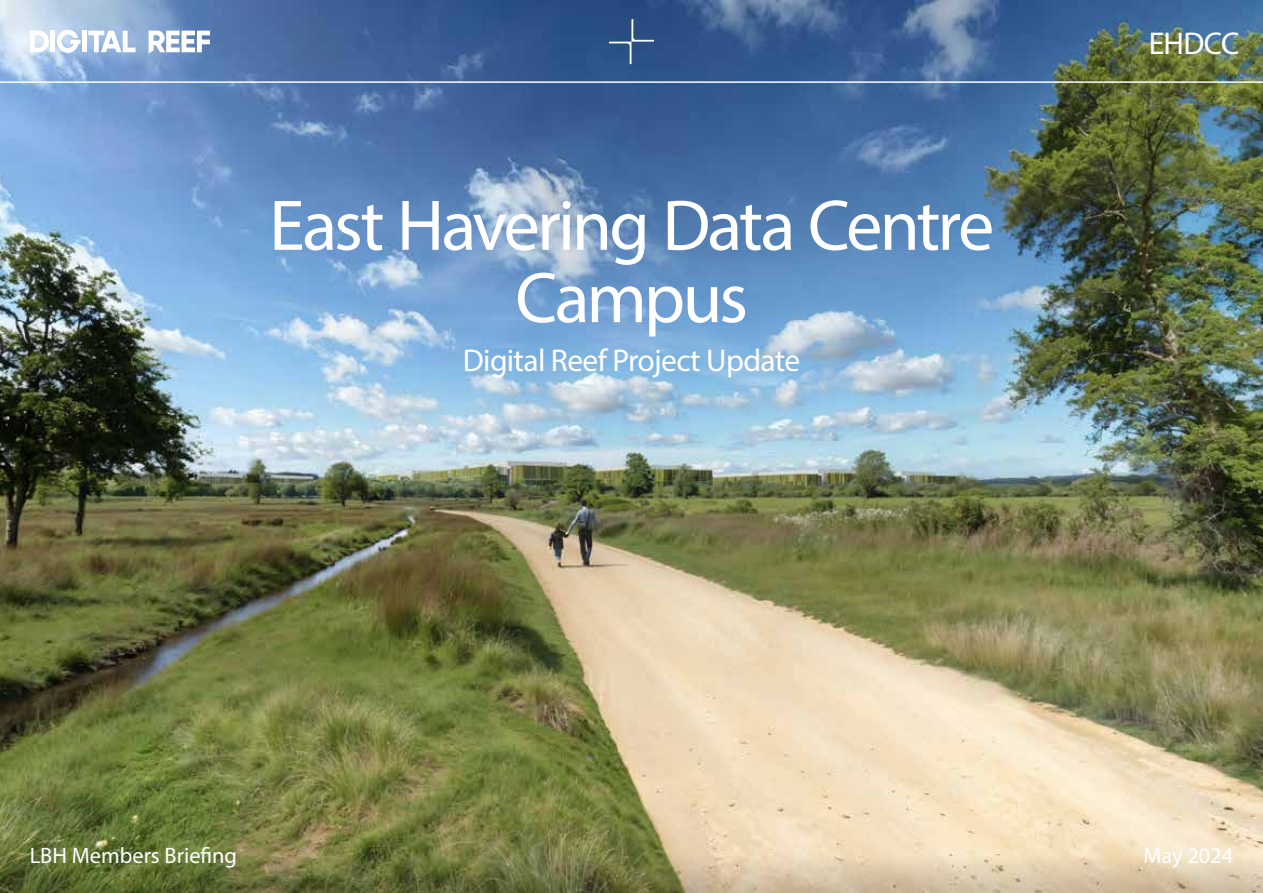
<style>
.page{position:relative;width:1263px;height:893px;background:#fff}
.page>*{position:absolute;margin:0;border:0;box-sizing:border-box;transform-origin:0 0}
.t1{font:72.3px/72.3px "Myriad Pro";letter-spacing:-.04em;color:#fff;text-align:center}
.t2{font:31.5px "Myriad Pro";letter-spacing:-.02em;color:#fff}
.t3{font:22.35px "Myriad Pro";color:#fff}
</style>
<div class="page">
<img style="left:0;top:0;width:1263px;height:893px">
<hr style="left:0;top:82px;width:1263px;height:1px;background:#fff">
<svg style="left:149px;top:31px;width:61px;height:22px"></svg>
<svg style="left:30px;top:31px;width:19px;height:21px"></svg>
<div style="left:50px;top:31px;width:5px;height:21px;background:#fff"></div>
<div style="left:82px;top:31px;width:5px;height:21px;background:#fff"></div>
<svg style="left:88px;top:31px;width:48px;height:21px"></svg>
<svg style="left:57px;top:30px;width:23px;height:23px"></svg>
<svg style="left:609px;top:19px;width:45px;height:45px"></svg>
<h1 class="t1" style="left:269px;top:188px;width:727px">East Havering Data Centre<br>Campus</h1>
<p class="t2" style="left:463px;top:341px;width:339px">Digital Reef Project Update</p>
<p class="t2" style="left:1149px;top:24px;width:92px">EHDCC</p>
<p class="t3" style="left:30px;top:842px;width:209px">LBH Members Briefing</p>
<p class="t3" style="left:1143px;top:842px;width:91px">May 2024</p>
</div>
